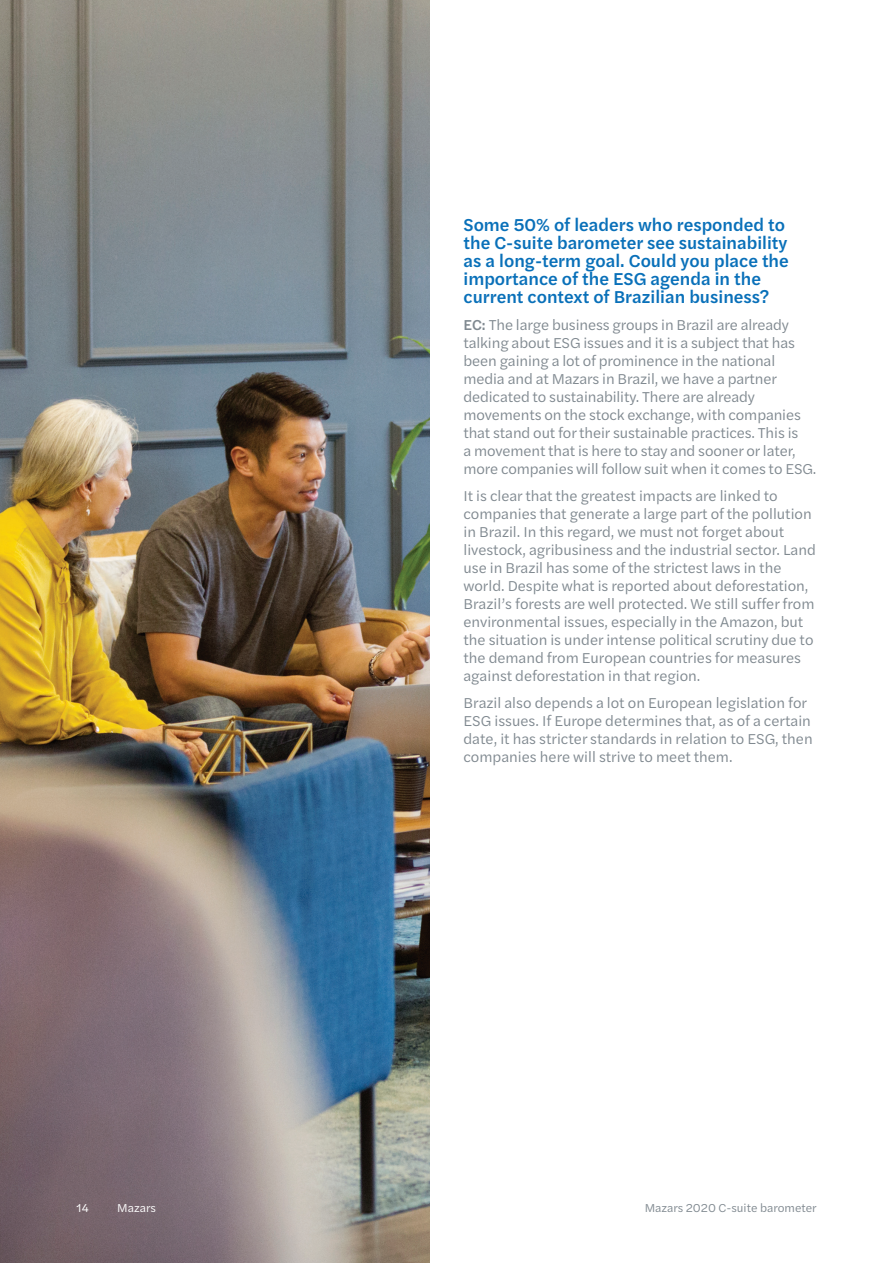
<style>
.page{position:relative;width:893px;height:1263px;background:#fff}
.page>*{position:absolute;margin:0;border:0;box-sizing:border-box;transform-origin:0 0}
.t1{font:500 18px/18px "Halyard Text";color:#0970b9}
.t2{font:15px/18px "Halyard Text";letter-spacing:-.005em;color:#808990}
.t3{font:12px "Halyard Text";color:#808990}
.t4{font:12px "Halyard Text";color:#fff}
.s1{font-weight:500}
</style>
<div class="page">
<img style="left:0;top:0;width:429px;height:1263px">
<p class="t1" style="left:463px;top:215px;width:327px">Some 50% of leaders who responded to the C-suite barometer see sustainability as a long-term goal. Could you place the importance of the ESG agenda in the current context of Brazilian business?</p>
<p class="t2" style="left:463px;top:315px;width:354px"><span class="s1">EC:</span> The large business groups in Brazil are already talking about ESG issues and it is a subject that has been gaining a lot of prominence in the national media and at Mazars in Brazil, we have a partner dedicated to sustainability. There are already movements on the stock exchange, with companies that stand out for their sustainable practices. This is<br>a movement that is here to stay and sooner or later, more companies will follow suit when it comes to ESG.</p>
<p class="t2" style="left:463px;top:486px;width:354px">It is clear that the greatest impacts are linked to companies that generate a large part of the pollution in Brazil. In this regard, we must not forget about livestock, agribusiness and the industrial sector. Land use in Brazil has some of the strictest laws in the world. Despite what is reported about deforestation, Brazil’s forests are well protected. We still suffer from environmental issues, especially in the Amazon, but the situation is under intense political scrutiny due to the demand from European countries for measures against deforestation in that region.</p>
<p class="t2" style="left:463px;top:693px;width:351px">Brazil also depends a lot on European legislation for ESG issues. If Europe determines that, as of a certain date, it has stricter standards in relation to ESG, then companies here will strive to meet them.</p>
<p class="t4" style="left:77px;top:1199px;width:14px">14</p>
<p class="t4" style="left:117px;top:1199px;width:40px">Mazars</p>
<p class="t3" style="left:645px;top:1199px;width:174px">Mazars 2020 C-suite barometer</p>
</div>
